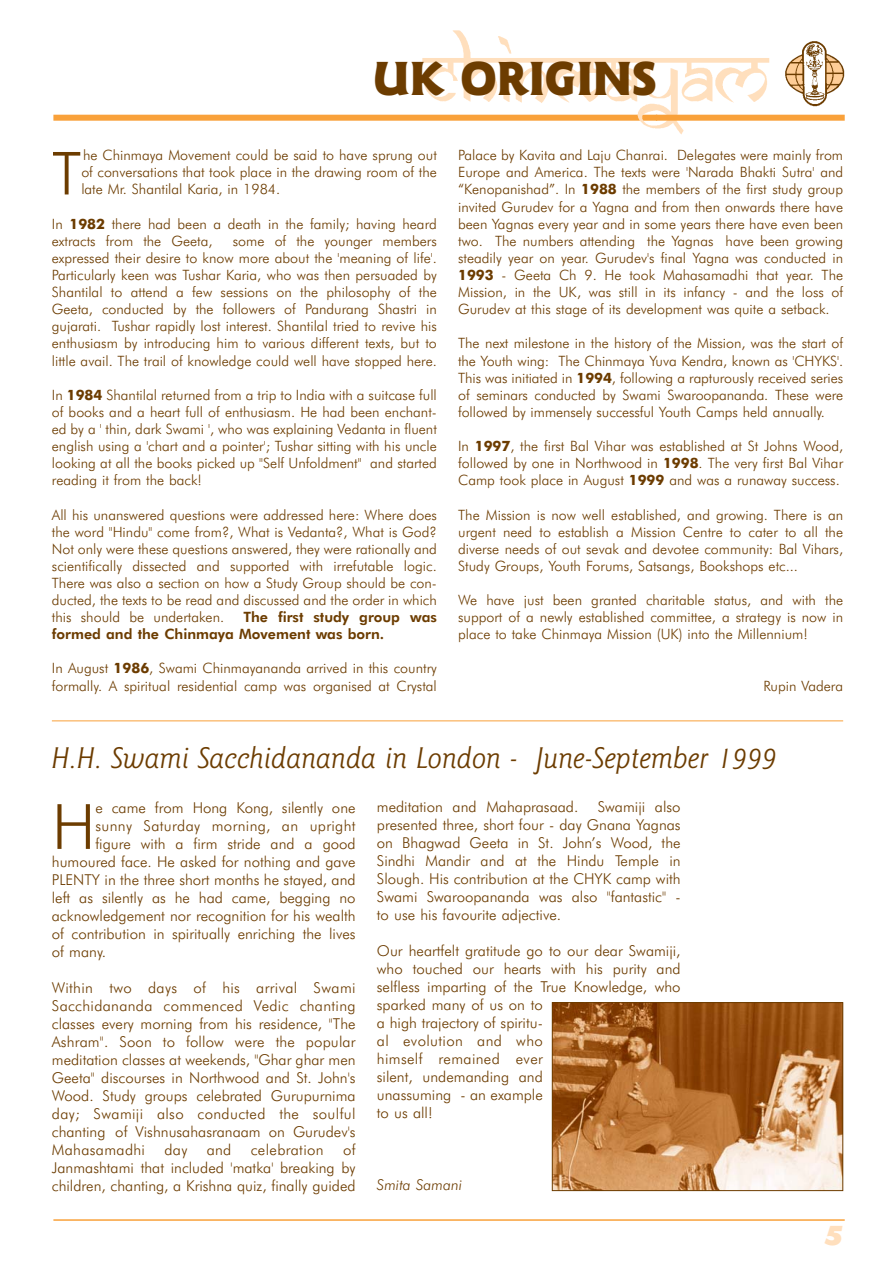
<style>
.page{position:relative;width:893px;height:1262px;background:#fff}
.page>*{position:absolute;margin:0;border:0;box-sizing:border-box;transform-origin:0 0}
.t1{font:300 62.55px "Futura BT";color:#6c3c00}
.t2{font:300 59.4px "Futura BT";color:#6c3c00}
.t3{font:900 48px "Goudy Sans IT Cby BT";letter-spacing:-.005em;color:#6c3c00;scale:.95 1}
.t4{font:italic 300 30px "Goudy Sans IT Cby BT";color:#6c3c00}
.t5{font:italic 900 27px "Futura BT";color:#ffdfbd}
.t6{font:300 15px/18px "Futura BT";color:#6c3c00;text-align:justify}
.t7{font:300 15px "Futura BT";letter-spacing:.025em;color:#6c3c00}
.t8{font:italic 300 15px "Futura BT";color:#6c3c00}
.t9{font:300 14.25px/17.1px "Futura BT";color:#6c3c00;text-align:justify}
.t10{font:800 14.25px/17.1px "Futura BT";color:#6c3c00}
.s1{font-weight:700}
</style>
<div class="page">
<div style="left:53px;top:115px;width:604px;height:6px;background:#f9a13a"></div>
<img style="left:422px;top:31px;width:347px;height:104px">
<img style="left:785px;top:41px;width:59px;height:66px">
<hr style="left:53px;top:1219px;width:791px;height:1px;background:#f9a13a">
<div style="left:656px;top:115px;width:188px;height:6px;background:#f9a13a"></div>
<img style="left:554px;top:1004px;width:287px;height:185px">
<div style="left:552px;top:1002px;width:291px;height:189px;border:1px solid #6c3c00"></div>
<hr style="left:52px;top:720px;width:791px;height:1px;background:#f9a13a">
<h3 class="t3" style="left:372px;top:61px;width:301px">UK ORIGINS</h3>
<h2 class="t2" style="left:52px;top:152px;width:31px">T</h2>
<p class="t9" style="left:81px;top:148px;width:357px">he Chinmaya Movement could be said to have sprung out of conversations that took place in the drawing room of the late Mr. Shantilal Karia, in 1984.</p>
<p class="t9" style="left:52px;top:217px;width:386px">In <span class="s1">1982</span> there had been a death in the family; having heard extracts from the Geeta,</p>
<p class="t9" style="left:52px;top:234px;width:386px;text-indent:181px">some of the younger members expressed their desire to know more about the 'meaning of life'.<br>Particularly keen was Tushar Karia, who was then persuaded by Shantilal to attend a few sessions on the philosophy of the Geeta, conducted by the followers of Pandurang Shastri in gujarati. Tushar rapidly lost interest. Shantilal tried to revive his enthusiasm by introducing him to various different texts, but to little avail. The trail of knowledge could well have stopped here.</p>
<p class="t9" style="left:52px;top:388px;width:386px">In <span class="s1">1984</span> Shantilal returned from a trip to India with a suitcase full of books and a heart full of enthusiasm. He had been enchant&shy;ed by a ' thin, dark Swami ', who was explaining Vedanta in fluent english using a 'chart and a pointer'; Tushar sitting with his uncle looking at all the books picked up "Self Unfoldment" and started reading it from the back!</p>
<p class="t9" style="left:52px;top:507px;width:386px">All his unanswered questions were addressed here: Where does the word "Hindu" come from?, What is Vedanta?, What is God?<br>Not only were these questions answered, they were rationally and scientifically dissected and supported with irrefutable logic.<br>There was also a section on how a Study Group should be con&shy;ducted, the texts to be read and discussed and the order in which this should be undertaken.</p>
<p class="t10" style="left:52px;top:610px;width:386px;text-indent:191px">The first study group was formed and the Chinmaya Movement was born.</p>
<p class="t9" style="left:52px;top:661px;width:386px">In August <span class="s1">1986</span>, Swami Chinmayananda arrived in this country formally. A spiritual residential camp was organised at Crystal</p>
<p class="t9" style="left:458px;top:148px;width:386px">Palace by Kavita and Laju Chanrai. Delegates were mainly from Europe and America. The texts were 'Narada Bhakti Sutra' and “Kenopanishad”. In <span class="s1">1988</span> the members of the first study group invited Gurudev for a Yagna and from then onwards there have been Yagnas every year and in some years there have even been two. The numbers attending the Yagnas have been growing steadily year on year. Gurudev's final Yagna was conducted in <span class="s1">1993</span> - Geeta Ch 9. He took Mahasamadhi that year. The Mission, in the UK, was still in its infancy - and the loss of Gurudev at this stage of its development was quite a setback.</p>
<p class="t9" style="left:458px;top:336px;width:386px">The next milestone in the history of the Mission, was the start of the Youth wing: The Chinmaya Yuva Kendra, known as 'CHYKS'.<br>This was initiated in <span class="s1">1994</span>, following a rapturously received series of seminars conducted by Swami Swaroopananda. These were followed by immensely successful Youth Camps held annually.</p>
<p class="t9" style="left:458px;top:439px;width:386px">In <span class="s1">1997</span>, the first Bal Vihar was established at St Johns Wood, followed by one in Northwood in <span class="s1">1998</span>. The very first Bal Vihar Camp took place in August <span class="s1">1999</span> and was a runaway success.</p>
<p class="t9" style="left:458px;top:507px;width:386px">The Mission is now well established, and growing. There is an urgent need to establish a Mission Centre to cater to all the diverse needs of out sevak and devotee community: Bal Vihars, Study Groups, Youth Forums, Satsangs, Bookshops etc...</p>
<p class="t9" style="left:458px;top:593px;width:386px">We have just been granted charitable status, and with the support of a newly established committee, a strategy is now in place to take Chinmaya Mission (UK) into the Millennium!</p>
<p class="t9" style="left:763px;top:678px;width:81px">Rupin Vadera</p>
<h3 class="t4" style="left:52px;top:747px;width:726px">H.H. Swami Sacchidananda in London - June-September 1999</h3>
<h1 class="t1" style="left:52px;top:804px;width:45px">H</h1>
<p class="t6" style="left:95px;top:800px;width:262px">e came from Hong Kong, silently one</p>
<p class="t6" style="left:377px;top:799px;width:305px;text-indent:221px">Swamiji also presented three, short four - day Gnana Yagnas on Bhagwad Geeta in St. John’s Wood, the Sindhi Mandir and at the Hindu Temple in Slough. His contribution at the CHYK camp with Swami Swaroopananda was also "fantastic" - to use his favourite adjective.</p>
<p class="t6" style="left:377px;top:943px;width:305px;text-align:left">Our heartfelt gratitude go to our dear Swamiji, who touched our hearts with his purity and selfless imparting of the True Knowledge, who sparked many of us on to<br>a high trajectory of spiritu-<br>al evolution and who<br>himself remained ever<br>silent, undemanding and<br>unassuming - an example<br>to us all!</p>
<p class="t6" style="left:377px;top:799px;width:203px">meditation and Mahaprasaad.</p>
<p class="t7" style="left:95px;top:820px;width:262px">sunny Saturday morning, an upright</p>
<p class="t6" style="left:95px;top:836px;width:262px">figure with a firm stride and a good</p>
<p class="t6" style="left:52px;top:854px;width:305px">humoured face. He asked for nothing and gave</p>
<p class="t6" style="left:52px;top:872px;width:305px">PLENTY in the three short months he stayed, and</p>
<p class="t6" style="left:52px;top:890px;width:305px">left as silently as he had came, begging no</p>
<p class="t6" style="left:52px;top:908px;width:305px">acknowledgement nor recognition for his wealth</p>
<p class="t6" style="left:52px;top:926px;width:305px">of contribution in spiritually enriching the lives</p>
<p class="t6" style="left:52px;top:944px;width:56px">of many.</p>
<p class="t6" style="left:52px;top:980px;width:305px">Within two days of his arrival Swami Sacchidananda commenced Vedic chanting classes every morning from his residence, "The Ashram". Soon to follow were the popular meditation classes at weekends, "Ghar ghar men Geeta" discourses in Northwood and St. John's Wood. Study groups celebrated Gurupurnima day; Swamiji also conducted the soulful chanting of Vishnusahasranaam on Gurudev's Mahasamadhi</p>
<p class="t6" style="left:52px;top:1142px;width:305px;text-indent:291px">of Janmashtami that included 'matka' breaking by children, chanting, a Krishna quiz, finally guided</p>
<p class="t6" style="left:164px;top:1142px;width:24px">day</p>
<p class="t6" style="left:207px;top:1142px;width:26px">and</p>
<p class="t7" style="left:251px;top:1144px;width:74px">celebration</p>
<p class="t8" style="left:377px;top:1179px;width:87px">Smita Samani</p>
<h3 class="t5" style="left:824px;top:1226px;width:20px">5</h3>
</div>
